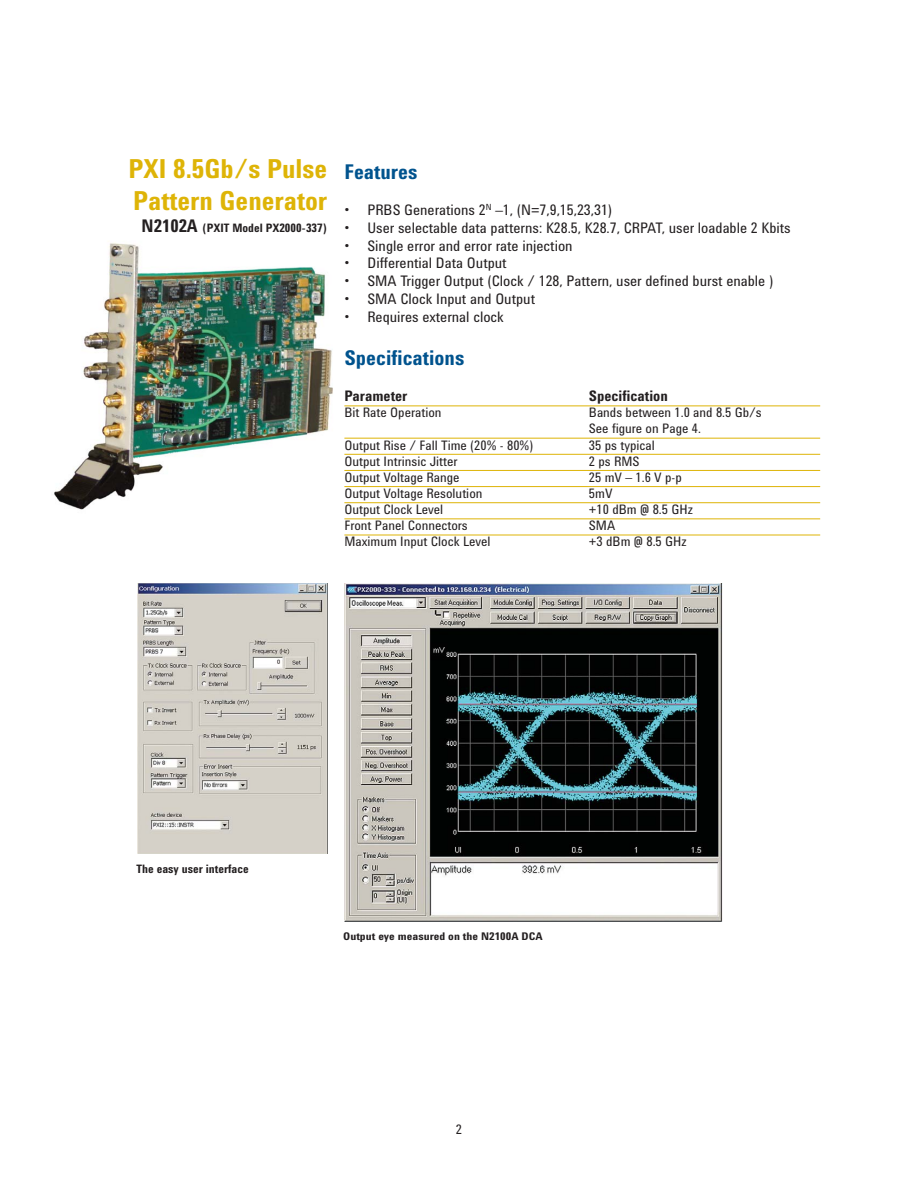
<style>
.page{position:relative;width:918px;height:1188px;background:#fff}
.page>*{position:absolute;margin:0;border:0;box-sizing:border-box;transform-origin:0 0}
.t1{font:700 26.85px/32.2px "Agilent Condensed CFF";color:#deb407}
.t2{font:700 20.85px "Agilent Condensed CFF";color:#00538e}
.t3{font:15px "Agilent Condensed CFF";color:#231f20}
.t4{font:700 15px "Agilent Condensed CFF";color:#231f20}
.t5{font:13.5px/16.2px "Agilent Condensed CFF";color:#231f20}
.t6{font:700 12px "Agilent Condensed CFF";color:#231f20}
.t7{font:700 10.8px "Agilent Condensed CFF";color:#231f20;scale:1.1 1}
.s1{font-size:18px}
</style>
<div class="page">
<img style="left:54px;top:243px;width:292px;height:277px">
<hr style="left:344px;top:406px;width:476px;height:1px;background:#deb407">
<hr style="left:344px;top:438px;width:476px;height:1px;background:#deb407">
<hr style="left:344px;top:454px;width:476px;height:1px;background:#deb407">
<hr style="left:344px;top:470px;width:476px;height:1px;background:#deb407">
<hr style="left:344px;top:486px;width:476px;height:1px;background:#deb407">
<hr style="left:344px;top:502px;width:476px;height:1px;background:#deb407">
<hr style="left:344px;top:518px;width:476px;height:1px;background:#deb407">
<hr style="left:344px;top:535px;width:476px;height:1px;background:#deb407">
<img style="left:344px;top:583px;width:378px;height:338px">
<img style="left:137px;top:583px;width:190px;height:271px">
<h1 class="t1" style="left:128px;top:155px;width:200px">PXI 8.5Gb/s Pulse<br>Pattern Generator</h1>
<p class="t6" style="left:142px;top:223px;width:187px"><span class="s1">N2102A</span> (PXIT Model PX2000-337)</p>
<h2 class="t2" style="left:344px;top:164px;width:74px">Features</h2>
<p class="t3" style="left:344px;top:204px;width:269px">• PRBS Generations 2<sup>N</sup> –1, (N=7,9,15,23,31)</p>
<p class="t3" style="left:344px;top:222px;width:448px">• User selectable data patterns: K28.5, K28.7, CRPAT, user loadable 2 Kbits</p>
<p class="t3" style="left:344px;top:240px;width:230px">• Single error and error rate injection</p>
<p class="t3" style="left:344px;top:258px;width:164px">• Differential Data Output</p>
<p class="t3" style="left:344px;top:276px;width:431px">• SMA Trigger Output (Clock / 128, Pattern, user defined burst enable )</p>
<p class="t3" style="left:344px;top:294px;width:192px">• SMA Clock Input and Output</p>
<p class="t3" style="left:344px;top:312px;width:161px">• Requires external clock</p>
<h2 class="t2" style="left:344px;top:351px;width:121px">Specifications</h2>
<p class="t4" style="left:344px;top:391px;width:64px">Parameter</p>
<p class="t4" style="left:589px;top:391px;width:80px">Specification</p>
<p class="t5" style="left:344px;top:406px;width:99px">Bit Rate Operation</p>
<p class="t5" style="left:589px;top:406px;width:174px">Bands between 1.0 and 8.5 Gb/s<br>See figure on Page 4.</p>
<p class="t5" style="left:344px;top:438px;width:190px">Output Rise / Fall Time (20% - 80%)</p>
<p class="t5" style="left:589px;top:438px;width:67px">35 ps typical</p>
<p class="t5" style="left:344px;top:454px;width:115px">Output Intrinsic Jitter</p>
<p class="t5" style="left:589px;top:454px;width:52px">2 ps RMS</p>
<p class="t5" style="left:344px;top:471px;width:117px">Output Voltage Range</p>
<p class="t5" style="left:589px;top:471px;width:95px">25 mV – 1.6 V p-p</p>
<p class="t5" style="left:344px;top:487px;width:140px">Output Voltage Resolution</p>
<p class="t5" style="left:589px;top:487px;width:25px">5mV</p>
<p class="t5" style="left:344px;top:503px;width:100px">Output Clock Level</p>
<p class="t5" style="left:589px;top:503px;width:105px">+10 dBm @ 8.5 GHz</p>
<p class="t5" style="left:344px;top:519px;width:125px">Front Panel Connectors</p>
<p class="t5" style="left:589px;top:519px;width:28px">SMA</p>
<p class="t5" style="left:344px;top:535px;width:148px">Maximum Input Clock Level</p>
<p class="t5" style="left:589px;top:535px;width:99px">+3 dBm @ 8.5 GHz</p>
<p class="t6" style="left:136px;top:865px;width:114px">The easy user interface</p>
<p class="t7" style="left:343px;top:932px;width:183px">Output eye measured on the N2100A DCA</p>
<p class="t5" style="left:456px;top:1122px;width:8px">2</p>
</div>
